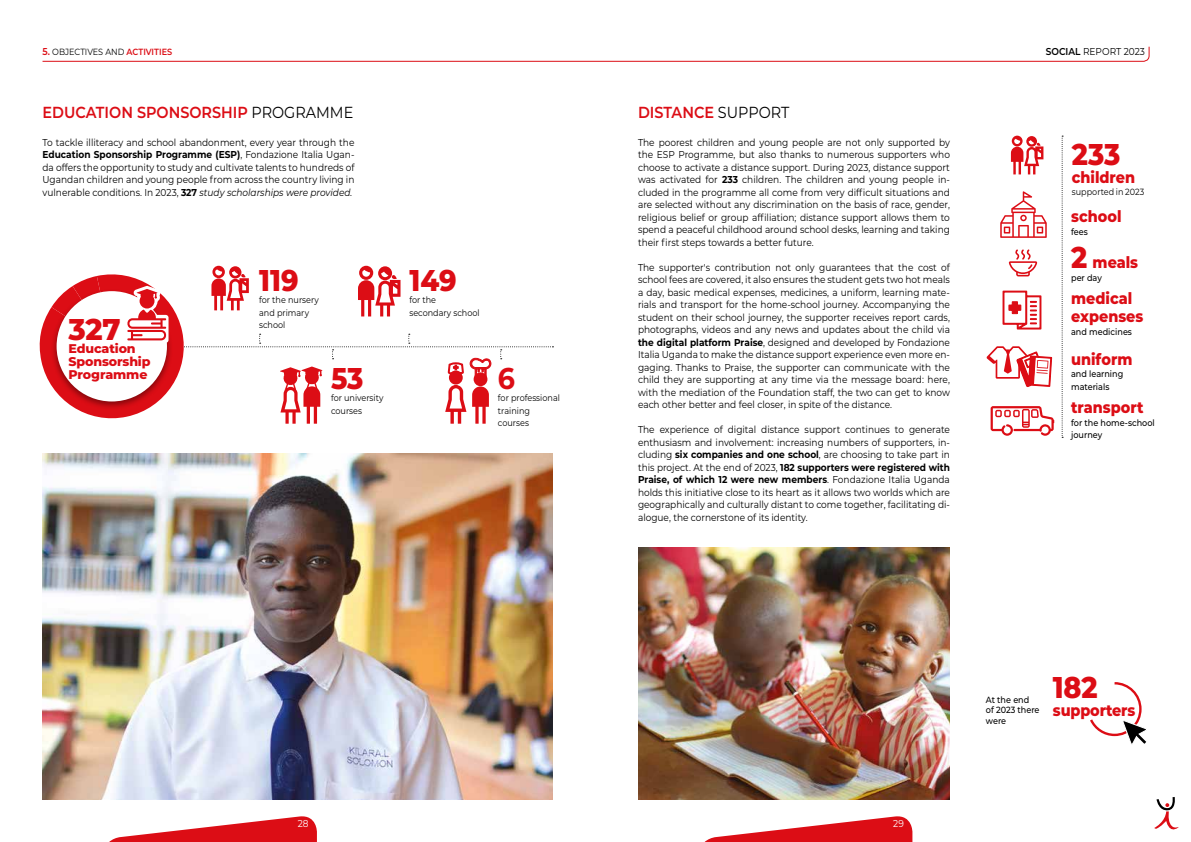
<style>
.page{position:relative;width:1191px;height:842px;background:#fff}
.page>*{position:absolute;margin:0;border:0;box-sizing:border-box;transform-origin:0 0}
.t1{font:800 30px "Montserrat";letter-spacing:-.005em;color:#dc0d15;scale:.9 1}
.t2{font:800 30px "Montserrat";letter-spacing:-.005em;color:#dc0d15;scale:.96 1}
.t3{font:700 30px "Montserrat";color:#dc0d15;scale:.9 1}
.t4{font:800 16px/18px "Montserrat";color:#dc0d15;scale:.9 1}
.t5{font:600 16px "Montserrat";color:#dc0d15;scale:.9 1}
.t6{font:800 12.6px/13px "Montserrat";letter-spacing:-.01em;color:#dc0d15}
.t7{font:10px/12.5px "Montserrat";color:#000;text-align:justify;scale:.9 1}
.t8{font:10px "Montserrat";color:#fff;scale:.9 1}
.t9{font:9px/12.5px "Montserrat";color:#000;scale:.9 1}
.t10{font:500 9px/12.5px "Montserrat";color:#000;scale:.9 1}
.s1{font-weight:600;font-size:10px;color:#dc0d15}
.s2{font-weight:600;color:#dc0d15}
.s3{font-weight:400;color:#000}
.s4{font-weight:700}
.s5{font-style:italic}
.s6{font-weight:600}
.s7{font-size:30px}
</style>
<div class="page">
<svg style="left:109px;top:816px;width:208px;height:26px"></svg>
<svg style="left:704px;top:816px;width:208px;height:26px"></svg>
<svg style="left:42px;top:46px;width:1108px;height:16px"></svg>
<svg style="left:1154px;top:797px;width:24px;height:33px"></svg>
<svg style="left:1011px;top:136px;width:32px;height:38px"></svg>
<svg style="left:1061px;top:136px;width:2px;height:302px"></svg>
<svg style="left:986px;top:346px;width:66px;height:41px"></svg>
<svg style="left:1002px;top:291px;width:39px;height:38px"></svg>
<svg style="left:1008px;top:249px;width:29px;height:27px"></svg>
<svg style="left:1000px;top:191px;width:46px;height:47px"></svg>
<svg style="left:990px;top:406px;width:64px;height:30px"></svg>
<svg style="left:1090px;top:682px;width:57px;height:63px"></svg>
<img style="left:638px;top:547px;width:312px;height:252px">
<img style="left:43px;top:454px;width:510px;height:345px">
<svg style="left:39px;top:266px;width:514px;height:158px"></svg>
<p class="t9" style="left:43px;top:45px;width:146px"><span class="s1">5.</span> OBJECTIVES AND <span class="s2">ACTIVITIES</span></p>
<h2 class="t5" style="left:43px;top:101px;width:347px">EDUCATION SPONSORSHIP <span class="s3">PROGRAMME</span></h2>
<p class="t7" style="left:43px;top:136px;width:348px">To tackle illiteracy and school abandonment, every year through the <span class="s4">Education Sponsorship Programme (ESP)</span>, Fondazione Italia Ugan&shy;da offers the opportunity to study and cultivate talents to hundreds of Ugandan children and young people from across the country living in vulnerable conditions. In 2023, <span class="s4">327</span> <span class="s5">study scholarships were provided.</span></p>
<h1 class="t2" style="left:68px;top:307px;width:56px">327</h1>
<p class="t6" style="left:68px;top:341px;width:84px">Education<br>Sponsorship<br>Programme</p>
<h1 class="t1" style="left:259px;top:258px;width:45px">119</h1>
<p class="t9" style="left:259px;top:293px;width:68px">for the nursery and primary school</p>
<h1 class="t1" style="left:331px;top:356px;width:38px">53</h1>
<p class="t9" style="left:331px;top:391px;width:60px">for university courses</p>
<h1 class="t1" style="left:409px;top:258px;width:54px">149</h1>
<p class="t9" style="left:409px;top:293px;width:80px">for the secondary school</p>
<h1 class="t3" style="left:498px;top:356px;width:21px">6</h1>
<p class="t9" style="left:498px;top:391px;width:70px">for professional training courses</p>
<h2 class="t5" style="left:638px;top:101px;width:170px">DISTANCE <span class="s3">SUPPORT</span></h2>
<p class="t7" style="left:638px;top:136px;width:348px">The poorest children and young people are not only supported by the ESP Programme, but also thanks to numerous supporters who choose to activate a distance support. During 2023, distance support was activated for <span class="s4">233</span> children. The children and young people in&shy;cluded in the programme all come from very difficult situations and are selected without any discrimination on the basis of race, gender, religious belief or group affiliation; distance support allows them to spend a peaceful childhood around school desks, learning and taking their first steps towards a better future.</p>
<p class="t7" style="left:638px;top:261px;width:348px">The supporter's contribution not only guarantees that the cost of school fees are covered, it also ensures the student gets two hot meals a day, basic medical expenses, medicines, a uniform, learning mate&shy;rials and transport for the home-school journey. Accompanying the student on their school journey, the supporter receives report cards, photographs, videos and any news and updates about the child via <span class="s4">the digital platform Praise</span>, designed and developed by Fondazione Italia Uganda to make the distance support experience even more en&shy;gaging. Thanks to Praise, the supporter can communicate with the child they are supporting at any time via the message board: here, with the mediation of the Foundation staff, the two can get to know each other better and feel closer, in spite of the distance.</p>
<p class="t7" style="left:638px;top:423px;width:348px">The experience of digital distance support continues to generate enthusiasm and involvement: increasing numbers of supporters, in&shy;cluding <span class="s4">six companies and one school</span>, are choosing to take part in this project. At the end of 2023, <span class="s4">182 supporters were registered with Praise, of which 12 were new members</span>. Fondazione Italia Uganda holds this initiative close to its heart as it allows two worlds which are geographically and culturally distant to come together, facilitating di&shy;alogue, the cornerstone of its identity.</p>
<p class="t7" style="left:1045px;top:45px;width:112px"><span class="s6">SOCIAL</span> REPORT 2023</p>
<h1 class="t1" style="left:1071px;top:132px;width:55px">233</h1>
<h2 class="t4" style="left:1071px;top:167px;width:72px">children</h2>
<p class="t9" style="left:1071px;top:185px;width:82px">supported in 2023</p>
<h2 class="t4" style="left:1071px;top:206px;width:57px">school</h2>
<p class="t10" style="left:1071px;top:225px;width:20px">fees</p>
<h2 class="t4" style="left:1071px;top:253px;width:76px"><span class="s7">2</span> meals</h2>
<p class="t10" style="left:1071px;top:271px;width:36px">per day</p>
<h2 class="t4" style="left:1071px;top:289px;width:82px">medical expenses</h2>
<p class="t10" style="left:1071px;top:325px;width:69px">and medicines</p>
<h2 class="t4" style="left:1071px;top:349px;width:70px">uniform</h2>
<p class="t10" style="left:1071px;top:367px;width:59px">and learning materials</p>
<h2 class="t4" style="left:1071px;top:397px;width:82px">transport</h2>
<p class="t10" style="left:1071px;top:416px;width:94px">for the home-school journey</p>
<p class="t8" style="left:298px;top:817px;width:14px">28</p>
<p class="t8" style="left:893px;top:817px;width:13px">29</p>
<p class="t10" style="left:986px;top:694px;width:61px;line-height:10.8px">At the end of 2023 there were</p>
<h1 class="t1" style="left:1053px;top:665px;width:51px">182</h1>
<h2 class="t4" style="left:1053px;top:700px;width:93px">supporters</h2>
</div>
